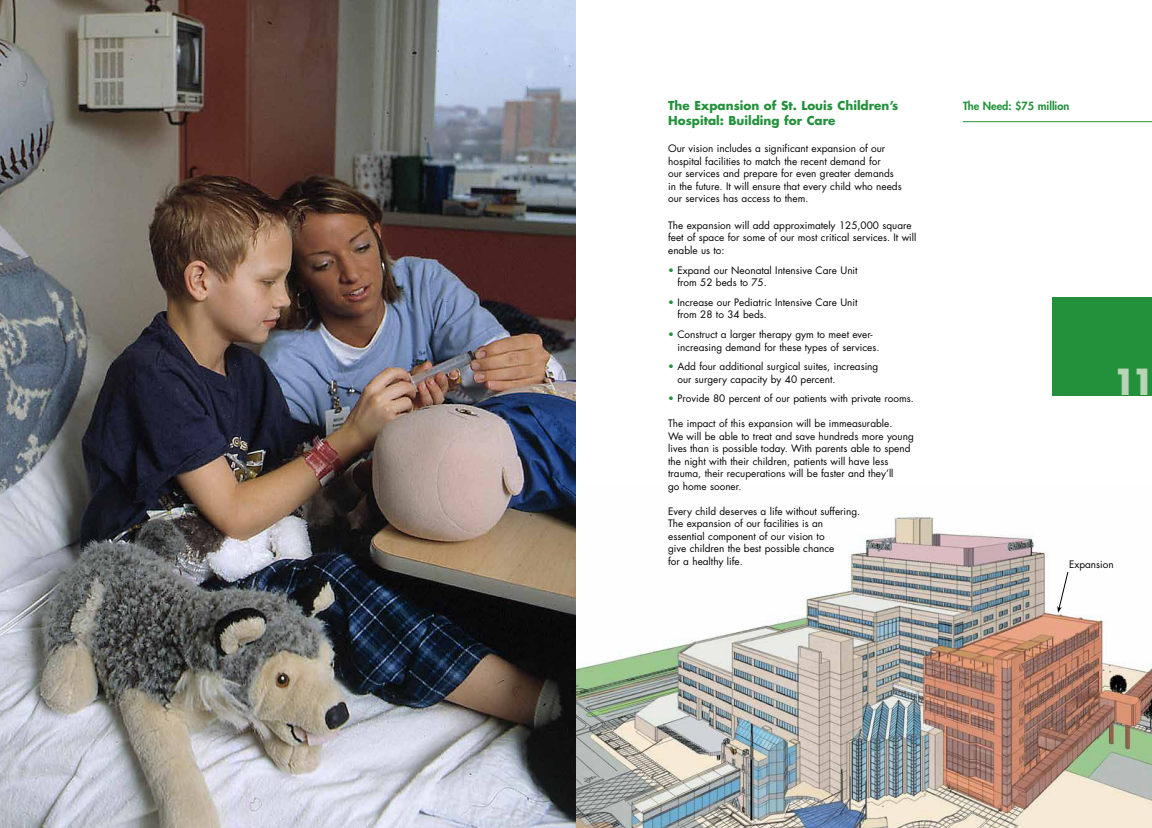
<style>
.page{position:relative;width:1152px;height:828px;background:#fff}
.page>*{position:absolute;margin:0;border:0;box-sizing:border-box;transform-origin:0 0}
.t1{font:700 35px "Futura";color:#b9d4b5}
.t2{font:700 12px/15px "Futura";color:#23913b}
.t3{font:800 11px "Futura";color:#23913b}
.t4{font:10px/12.5px "Futura";color:#000}
.s1{color:#23913b}
</style>
<div class="page">
<img style="left:576px;top:516px;width:576px;height:312px">
<div style="left:1053px;top:297px;width:99px;height:99px;background:#23913b"></div>
<img style="left:0;top:0;width:576px;height:828px">
<hr style="left:963px;top:121px;width:189px;height:1px;background:#23913b">
<svg style="left:1057px;top:571px;width:12px;height:42px"></svg>
<p class="t2" style="left:668px;top:98px;width:232px">The Expansion of St. Louis Children’s<br>Hospital: Building for Care</p>
<p class="t4" style="left:668px;top:142px;width:235px">Our vision includes a significant expansion of our hospital facilities to match the recent demand for<br>our services and prepare for even greater demands in the future. It will ensure that every child who needs our services has access to them.</p>
<p class="t4" style="left:668px;top:219px;width:250px">The expansion will add approximately 125,000 square feet of space for some of our most critical services. It will enable us to:</p>
<p class="t4" style="left:677px;top:264px;width:182px;text-indent:-9px"><span class="s1">•</span> Expand our Neonatal Intensive Care Unit from 52 beds to 75.</p>
<p class="t4" style="left:677px;top:296px;width:182px;text-indent:-9px"><span class="s1">•</span> Increase our Pediatric Intensive Care Unit from 28 to 34 beds.</p>
<p class="t4" style="left:677px;top:328px;width:204px;text-indent:-9px"><span class="s1">•</span> Construct a larger therapy gym to meet ever&shy;increasing demand for these types of services.</p>
<p class="t4" style="left:677px;top:360px;width:202px;text-indent:-9px"><span class="s1">•</span> Add four additional surgical suites, increasing our surgery capacity by 40 percent.</p>
<p class="t4" style="left:668px;top:392px;width:247px"><span class="s1">•</span> Provide 80 percent of our patients with private rooms.</p>
<p class="t4" style="left:668px;top:417px;width:247px">The impact of this expansion will be immeasurable.<br>We will be able to treat and save hundreds more young lives than is possible today. With parents able to spend the night with their children, patients will have less trauma, their recuperations will be faster and they’ll<br>go home sooner.</p>
<p class="t4" style="left:668px;top:505px;width:194px">Every child deserves a life without suffering.<br>The expansion of our facilities is an essential component of our vision to<br>give children the best possible chance<br>for a healthy life.</p>
<p class="t3" style="left:963px;top:98px;width:108px">The Need: $75 million</p>
<h1 class="t1" style="left:1112px;top:358px;width:44px">11</h1>
<p class="t4" style="left:1069px;top:558px;width:46px">Expansion</p>
</div>
